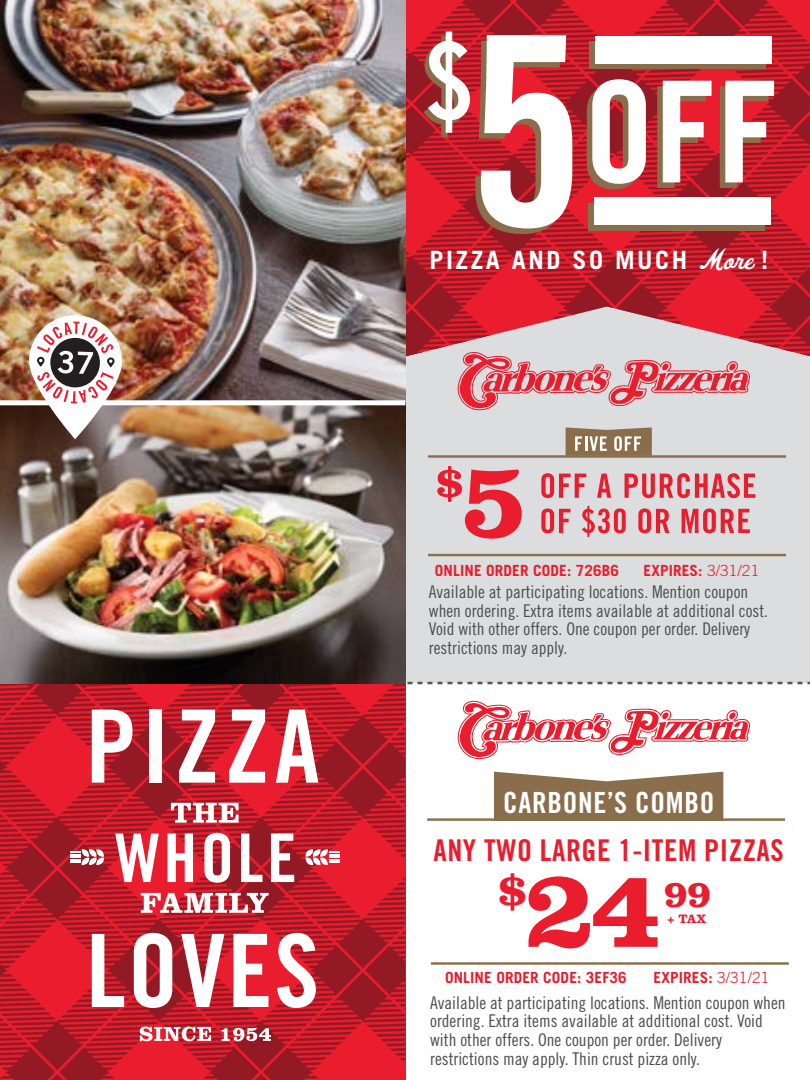
<style>
.page{position:relative;width:810px;height:1080px;background:#fff}
.page>*{position:absolute;margin:0;border:0;box-sizing:border-box;transform-origin:0 0}
.t1{font:700 113.5px "Clarendon";color:#e91d2d}
.t2{font:700 44.75px "Clarendon";color:#e91d2d}
.t3{font:700 39px "Clarendon";color:#e91d2d}
.t4{font:30px "Trade Gothic Bold Cond Twenty";letter-spacing:.02em;color:#e91d2d}
.t5{font:29.25px "Trade Gothic Bold Cond Twenty";letter-spacing:.025em;color:#fff}
.t6{font:700 25.25px "Trade Gothic";letter-spacing:.1em;color:#fff}
.t7{font:17.5px/18.8px "Trade Gothic Cond Eighteen";color:#4d4d4f}
.t8{font:700 15.25px "Trade Gothic";letter-spacing:.01em;color:#e91d2d}
.t9{font:700 12.75px "Clarendon";color:#e91d2d}
.s1{font-family:"Fenway Park JF";font-weight:400;font-size:27.25px}
.s2{font-weight:300}
</style>
<div class="page">
<svg style="left:0;top:683px;width:405px;height:397px;background:#be1b29"></svg>
<div style="left:405px;top:263px;width:405px;height:420px;background:#dcddde"></div>
<svg style="left:405px;top:0;width:405px;height:356px;background:#bd1e2b"></svg>
<svg style="left:458px;top:700px;width:292px;height:59px"></svg>
<svg style="left:458px;top:266px;width:352px;height:144px"></svg>
<hr style="left:431px;top:962px;width:358px;height:3px;background:#8a6e4b">
<hr style="left:427px;top:818px;width:358px;height:3px;background:#8a6e4b">
<svg style="left:494px;top:772px;width:229px;height:46px;background:#957c5c"></svg>
<div style="left:590px;top:42px;width:176px;height:27px;background:linear-gradient(to right,#8a6e4b,#8a6e4b)"></div>
<div style="left:589px;top:203px;width:176px;height:27px;background:#8a6e4b"></div>
<svg style="left:587px;top:79px;width:59px;height:110px"></svg>
<svg style="left:657px;top:81px;width:55px;height:107px"></svg>
<svg style="left:720px;top:81px;width:54px;height:107px"></svg>
<svg style="left:424px;top:32px;width:148px;height:202px"></svg>
<div style="left:595px;top:36px;width:177px;height:27px;background:#fff"></div>
<div style="left:594px;top:198px;width:177px;height:27px;background:#fff"></div>
<svg style="left:405px;top:682px;width:405px;height:2px"></svg>
<img style="left:0;top:0;width:405px;height:683px">
<svg style="left:92px;top:710px;width:40px;height:73px"></svg>
<div style="left:149px;top:710px;width:13px;height:73px;background:#fff"></div>
<svg style="left:179px;top:710px;width:36px;height:73px"></svg>
<svg style="left:229px;top:710px;width:36px;height:73px"></svg>
<svg style="left:276px;top:710px;width:42px;height:73px"></svg>
<svg style="left:92px;top:934px;width:32px;height:73px"></svg>
<svg style="left:134px;top:933px;width:38px;height:75px"></svg>
<svg style="left:181px;top:934px;width:43px;height:73px"></svg>
<svg style="left:233px;top:934px;width:35px;height:73px"></svg>
<svg style="left:277px;top:933px;width:39px;height:75px"></svg>
<svg style="left:115px;top:834px;width:44px;height:48px"></svg>
<svg style="left:168px;top:834px;width:25px;height:48px"></svg>
<svg style="left:204px;top:833px;width:26px;height:50px"></svg>
<svg style="left:241px;top:834px;width:22px;height:48px"></svg>
<svg style="left:271px;top:834px;width:23px;height:48px"></svg>
<svg style="left:141px;top:893px;width:128px;height:20px"></svg>
<svg style="left:171px;top:803px;width:68px;height:20px"></svg>
<svg style="left:305px;top:849px;width:35px;height:16px"></svg>
<svg style="left:70px;top:849px;width:34px;height:16px"></svg>
<svg style="left:140px;top:1027px;width:71px;height:14px"></svg>
<svg style="left:222px;top:1028px;width:49px;height:13px"></svg>
<svg style="left:437px;top:466px;width:85px;height:73px"></svg>
<svg style="left:541px;top:473px;width:45px;height:25px"></svg>
<svg style="left:597px;top:474px;width:14px;height:24px"></svg>
<svg style="left:625px;top:473px;width:131px;height:25px"></svg>
<svg style="left:541px;top:508px;width:30px;height:25px"></svg>
<svg style="left:582px;top:506px;width:44px;height:31px"></svg>
<svg style="left:638px;top:508px;width:31px;height:25px"></svg>
<svg style="left:682px;top:508px;width:68px;height:25px"></svg>
<hr style="left:428px;top:455px;width:358px;height:3px;background:#8a6e4b">
<hr style="left:428px;top:554px;width:358px;height:2px;background:#8a6e4b">
<svg style="left:566px;top:427px;width:86px;height:29px;background:#a18c70"></svg>
<div style="left:0;top:400px;width:405px;height:5px;background:#fff"></div>
<img style="left:28px;top:314px;width:95px;height:125px">
<h3 class="t6" style="left:429px;top:244px;width:340px">PIZZA AND SO MUCH <span class="s1">More</span> !</h3>
<p class="t8" style="left:435px;top:561px;width:186px">ONLINE ORDER CODE: 726B6</p>
<p class="t8" style="left:644px;top:561px;width:117px">EXPIRES: <span class="s2">3/31/21</span></p>
<p class="t7" style="left:429px;top:582px;width:341px">Available at participating locations. Mention coupon when ordering. Extra items available at additional cost.<br>Void with other offers. One coupon per order. Delivery restrictions may apply.</p>
<h3 class="t5" style="left:503px;top:785px;width:213px">CARBONE’S COMBO</h3>
<h3 class="t4" style="left:433px;top:832px;width:352px">ANY TWO LARGE 1-ITEM PIZZAS</h3>
<h2 class="t2" style="left:499px;top:863px;width:29px">$</h2>
<h1 class="t1" style="left:525px;top:840px;width:137px">24</h1>
<h3 class="t3" style="left:664px;top:870px;width:49px">99</h3>
<p class="t9" style="left:667px;top:911px;width:41px">+ TAX</p>
<p class="t8" style="left:445px;top:968px;width:183px">ONLINE ORDER CODE: 3EF36</p>
<p class="t8" style="left:654px;top:968px;width:117px">EXPIRES: <span class="s2">3/31/21</span></p>
<p class="t7" style="left:430px;top:993px;width:357px">Available at participating locations. Mention coupon when ordering. Extra items available at additional cost. Void with other offers. One coupon per order. Delivery restrictions may apply. Thin crust pizza only.</p>
</div>
